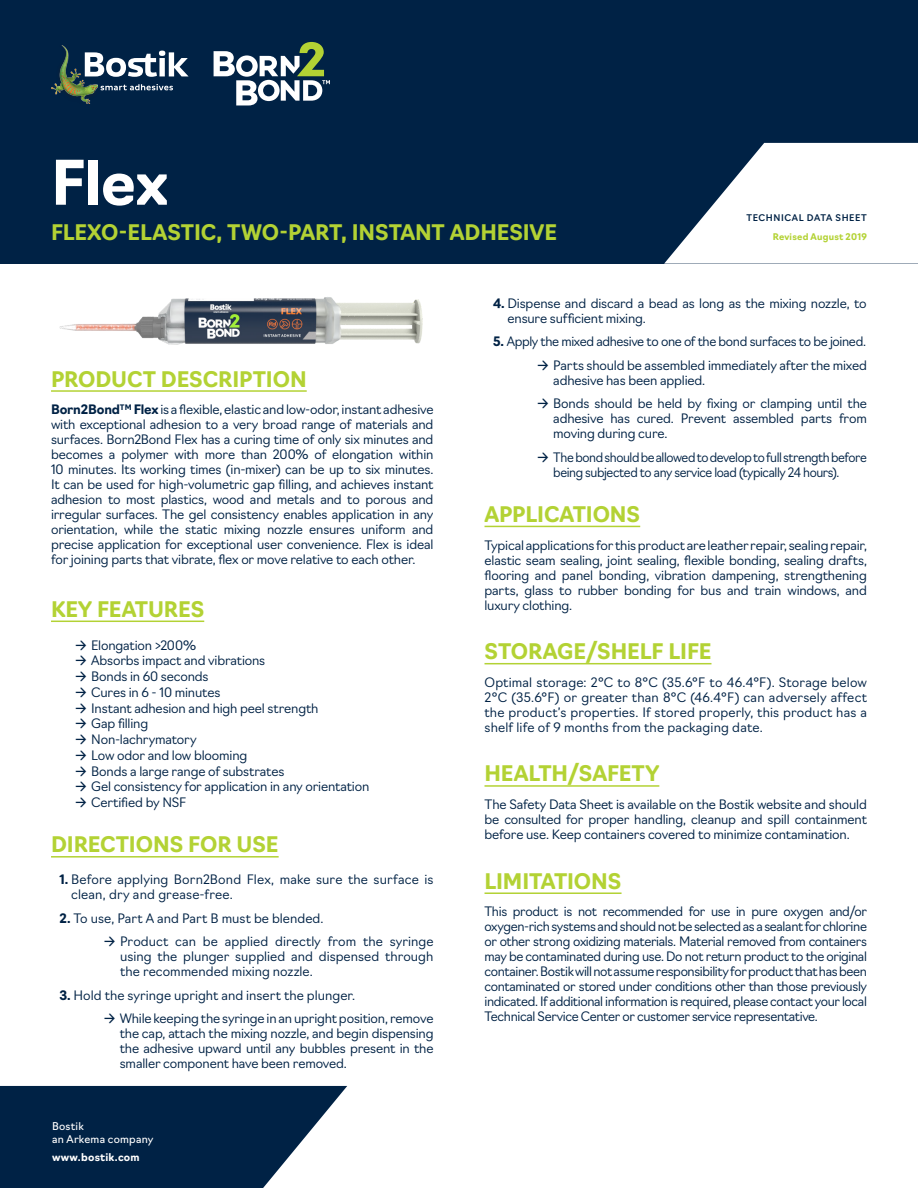
<style>
.page{position:relative;width:918px;height:1188px;background:#fff}
.page>*{position:absolute;margin:0;border:0;box-sizing:border-box;transform-origin:0 0}
.Product_name{font:700 60px "Navigo";color:#fff}
.title1{font:700 21px "Navigo";letter-spacing:-.005em;color:#b3d234}
.Product_name-2{font:700 21px "Navigo";letter-spacing:-.01em;color:#b3d234}
.text_main{font:300 12.75px/15px "Navigo";letter-spacing:-.01em;color:#002245;text-align:justify}
.text_list2{font:300 12.75px/15px "Navigo";letter-spacing:-.015em;color:#002245;text-align:justify}
.text_list1{font:300 12.75px/15px "Navigo";letter-spacing:-.01em;color:#002245}
.text_list1-2{font:300 12.75px/15px "Navigo";letter-spacing:.015em;color:#002245}
.t1{font:10.5px/13.5px "Navigo";letter-spacing:.02em;color:#fff}
.t2{font:700 10.5px "Navigo";letter-spacing:.02em;color:#fff}
.info{font:500 9px "Navigo";letter-spacing:.07em;color:#002245}
.revised{font:700 9px "Navigo";letter-spacing:.025em;color:#b3d234}
.s1{font-weight:700}
</style>
<div class="page">
<hr style="left:51px;top:390px;width:256px;height:2px;background:#b3d234">
<hr style="left:51px;top:621px;width:153px;height:1px;background:#b3d234">
<hr style="left:51px;top:856px;width:228px;height:2px;background:#b3d234">
<svg style="left:0;top:1086px;width:347px;height:102px;background:#1e3c5b"></svg>
<hr style="left:485px;top:526px;width:155px;height:1px;background:#b3d234">
<hr style="left:485px;top:663px;width:226px;height:1px;background:#b3d234">
<hr style="left:485px;top:785px;width:174px;height:2px;background:#b3d234">
<hr style="left:485px;top:892px;width:137px;height:2px;background:#b3d234">
<div style="left:0;top:0;width:918px;height:264px;background:#002245"></div>
<svg style="left:664px;top:143px;width:254px;height:121px"></svg>
<img style="left:59px;top:297px;width:364px;height:48px">
<svg style="left:214px;top:42px;width:116px;height:63px"></svg>
<img style="left:51px;top:45px;width:46px;height:59px">
<svg style="left:101px;top:84px;width:72px;height:6px"></svg>
<svg style="left:85px;top:51px;width:104px;height:26px"></svg>
<p class="Product_name" style="left:51px;top:136px;width:119px">Flex</p>
<p class="info" style="left:746px;top:210px;width:122px">TECHNICAL DATA SHEET</p>
<p class="Product_name-2" style="left:51px;top:216px;width:508px">FLEXO-ELASTIC, TWO-PART, INSTANT ADHESIVE</p>
<p class="revised" style="left:773px;top:230px;width:96px">Revised August 2019</p>
<p class="title1" style="left:51px;top:362px;width:257px">PRODUCT DESCRIPTION</p>
<p class="text_main" style="left:51px;top:401px;width:384px"><span class="s1">Born2Bond</span><sup>TM</sup> <span class="s1">Flex</span> is a flexible, elastic and low-odor, instant adhesive with exceptional adhesion to a very broad range of materials and surfaces. Born2Bond Flex has a curing time of only six minutes and becomes a polymer with more than 200% of elongation within 10 minutes. Its working times (in-mixer) can be up to six minutes.<br>It can be used for high-volumetric gap filling, and achieves instant adhesion to most plastics, wood and metals and to porous and irregular surfaces. The gel consistency enables application in any orientation, while the static mixing nozzle ensures uniform and precise application for exceptional user convenience. Flex is ideal for joining parts that vibrate, flex or move relative to each other.</p>
<p class="title1" style="left:51px;top:593px;width:155px">KEY FEATURES</p>
<p class="text_list1" style="left:74px;top:636px;width:124px">→ Elongation &gt;200%</p>
<p class="text_list1" style="left:74px;top:652px;width:193px">→ Absorbs impact and vibrations</p>
<p class="text_list1" style="left:74px;top:668px;width:137px">→ Bonds in 60 seconds</p>
<p class="text_list1" style="left:74px;top:684px;width:148px">→ Cures in 6 - 10 minutes</p>
<p class="text_list1" style="left:74px;top:699px;width:246px">→ Instant adhesion and high peel strength</p>
<p class="text_list1" style="left:74px;top:715px;width:76px">→ Gap filling</p>
<p class="text_list1" style="left:74px;top:731px;width:125px">→ Non-lachrymatory</p>
<p class="text_list1" style="left:74px;top:747px;width:175px">→ Low odor and low blooming</p>
<p class="text_list1" style="left:74px;top:762px;width:212px">→ Bonds a large range of substrates</p>
<p class="text_list1" style="left:74px;top:778px;width:297px">→ Gel consistency for application in any orientation</p>
<p class="text_list1" style="left:74px;top:794px;width:114px">→ Certified by NSF</p>
<p class="title1" style="left:51px;top:828px;width:229px">DIRECTIONS FOR USE</p>
<p class="text_list1-2" style="left:71px;top:871px;width:364px;text-indent:-12px"><span class="s1">1.</span> Before applying Born2Bond Flex, make sure the surface is clean, dry and grease-free.</p>
<p class="text_list1" style="left:60px;top:910px;width:266px"><span class="s1">2.</span> To use, Part A and Part B must be blended.</p>
<p class="text_list2" style="left:120px;top:933px;width:315px;text-indent:-18px">→ Product can be applied directly from the syringe using the plunger supplied and dispensed through the recommended mixing nozzle.</p>
<p class="text_list1" style="left:60px;top:987px;width:297px"><span class="s1">3.</span> Hold the syringe upright and insert the plunger.</p>
<p class="text_list2" style="left:120px;top:1010px;width:315px;text-indent:-18px">→ While keeping the syringe in an upright position, remove the cap, attach the mixing nozzle, and begin dispensing the adhesive upward until any bubbles present in the smaller component have been removed.</p>
<p class="t1" style="left:52px;top:1119px;width:103px">Bostik<br>an Arkema company</p>
<p class="t2" style="left:52px;top:1149px;width:89px">www.bostik.com</p>
<p class="text_list1" style="left:508px;top:294px;width:361px;text-indent:-15px"><span class="s1">4.</span> Dispense and discard a bead as long as the mixing nozzle, to ensure sufficient mixing.</p>
<p class="text_list1" style="left:493px;top:333px;width:375px"><span class="s1">5.</span> Apply the mixed adhesive to one of the bond surfaces to be joined.</p>
<p class="text_list2" style="left:553px;top:356px;width:315px;text-indent:-18px">→ Parts should be assembled immediately after the mixed adhesive has been applied.</p>
<p class="text_list2" style="left:553px;top:395px;width:315px;text-indent:-18px">→ Bonds should be held by fixing or clamping until the adhesive has cured. Prevent assembled parts from moving during cure.</p>
<p class="text_list2" style="left:553px;top:448px;width:315px;text-indent:-18px">→ The bond should be allowed to develop to full strength before being subjected to any service load (typically 24 hours).</p>
<p class="title1" style="left:485px;top:498px;width:157px">APPLICATIONS</p>
<p class="text_main" style="left:485px;top:537px;width:384px">Typical applications for this product are leather repair, sealing repair, elastic seam sealing, joint sealing, flexible bonding, sealing drafts, flooring and panel bonding, vibration dampening, strengthening parts, glass to rubber bonding for bus and train windows, and luxury clothing.</p>
<p class="title1" style="left:485px;top:635px;width:228px">STORAGE/SHELF LIFE</p>
<p class="text_main" style="left:485px;top:674px;width:384px">Optimal storage: 2°C to 8°C (35.6°F to 46.4°F). Storage below 2°C (35.6°F) or greater than 8°C (46.4°F) can adversely affect the product’s properties. If stored properly, this product has a shelf life of 9 months from the packaging date.</p>
<p class="title1" style="left:485px;top:757px;width:176px">HEALTH/SAFETY</p>
<p class="text_main" style="left:485px;top:796px;width:384px">The Safety Data Sheet is available on the Bostik website and should be consulted for proper handling, cleanup and spill containment before use. Keep containers covered to minimize contamination.</p>
<p class="title1" style="left:485px;top:865px;width:139px">LIMITATIONS</p>
<p class="text_main" style="left:485px;top:903px;width:384px">This product is not recommended for use in pure oxygen and/or oxygen-rich systems and should not be selected as a sealant for chlorine or other strong oxidizing materials. Material removed from containers may be contaminated during use. Do not return product to the original container. Bostik will not assume responsibility for product that has been contaminated or stored under conditions other than those previously indicated. If additional information is required, please contact your local Technical Service Center or customer service representative.</p>
</div>
